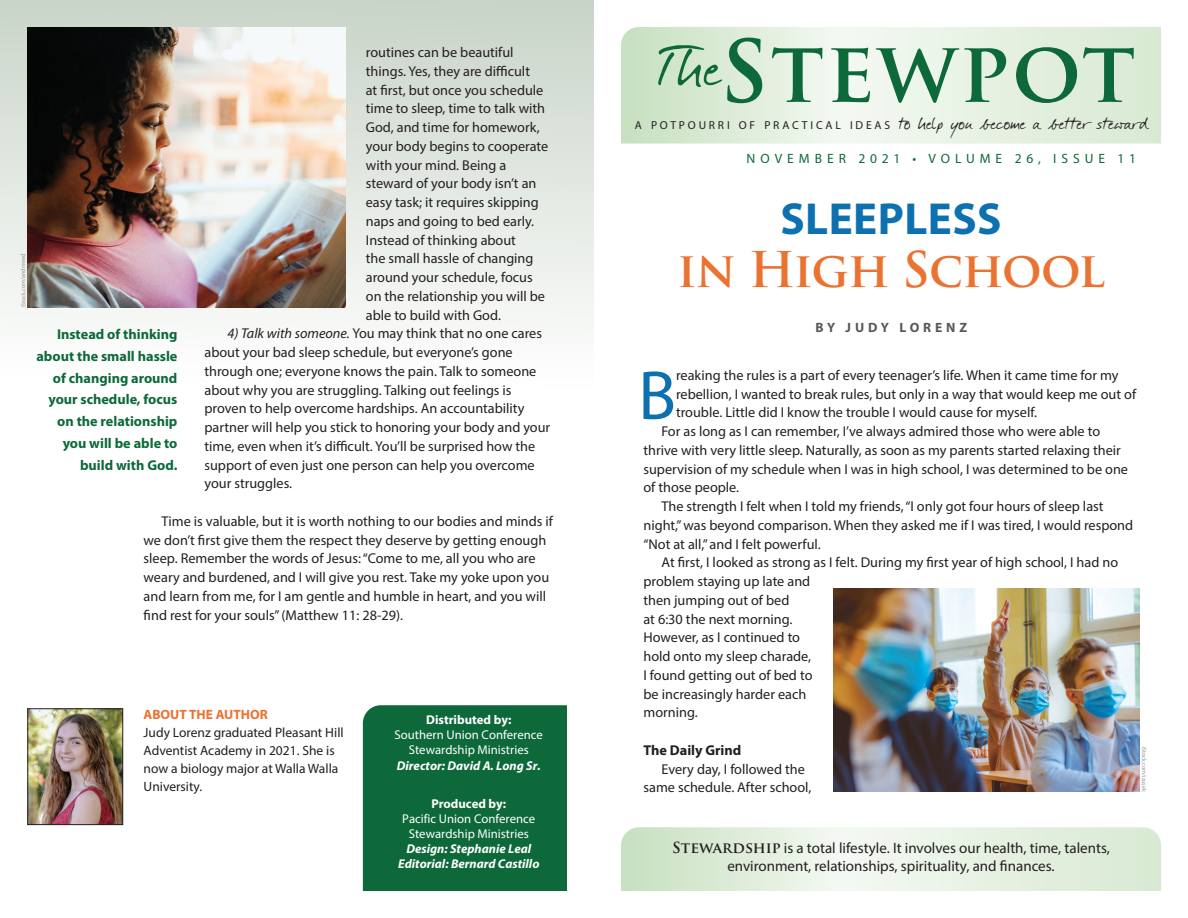
<style>
.page{position:relative;width:1188px;height:918px;background:#fff}
.page>*{position:absolute;margin:0;border:0;box-sizing:border-box;transform-origin:0 0}
.t1{font:700 83.7px "Trajan Pro";letter-spacing:.03em;color:#0d6939}
.t2{font:69.9px "Myriad Pro";color:#0d70b0}
.t3{font:700 48px "Trajan Pro";letter-spacing:-.02em;color:#ea7332}
.t4{font:700 45px "Myriad Pro";letter-spacing:.01em;color:#0d70b0}
.t5{font:21px "Darkwoman";letter-spacing:.03em;color:#231f20}
.t6{font:15px/18px "Myriad Pro";color:#231f20;text-align:center}
.t7{font:14.25px/18.8px "Myriad Pro";color:#231f20}
.t8{font:700 14.25px/21.8px "Myriad Pro";color:#0d6939;text-align:right}
.t9{font:700 14.25px "Myriad Pro";color:#231f20}
.t10{font:13.5px/18px "Myriad Pro";color:#231f20}
.t11{font:13.5px "Myriad Pro";letter-spacing:.37em;color:#0d6939}
.t12{font:700 13.5px "Myriad Pro";color:#ea7332}
.t13{font:700 13.5px "Myriad Pro";letter-spacing:.29em;color:#57585a}
.t14{font:12.75px/15.1px "Myriad Pro";color:#fff;text-align:center}
.t15{font:italic 700 12.75px/15.1px "Myriad Pro";color:#fff;text-align:center}
.t16{font:700 12.75px "Myriad Pro";color:#fff}
.t17{font:6px "Myriad Pro";letter-spacing:-.005em;color:#939598}
.s1{font-style:italic}
.s2{font-family:"Myriad Pro";font-size:11.55px}
.s3{font-family:"Trajan Pro";font-weight:700}
</style>
<div class="page">
<div style="left:0;top:0;width:594px;height:467px;background:linear-gradient(to bottom,#cad5c9,#fff)"></div>
<svg style="left:621px;top:827px;width:540px;height:64px;background:#e2efde"></svg>
<svg style="left:621px;top:27px;width:540px;height:117px;background:#e2eede"></svg>
<div style="left:363px;top:705px;width:204px;height:186px;background:#0d6939"></div>
<img style="left:30px;top:711px;width:91px;height:112px">
<div style="left:28px;top:709px;width:95px;height:116px;border:1px solid #231f20"></div>
<img style="left:834px;top:589px;width:305px;height:203px">
<img style="left:28px;top:27px;width:318px;height:281px">
<p class="t17" style="left:20px;top:307px;width:56px;rotate:-90deg">iStock.com/andreswd</p>
<p class="t7" style="left:366px;top:43px;width:184px">routines can be beautiful things. Yes, they are difficult<br>at first, but once you schedule time to sleep, time to talk with<br>God, and time for homework, your body begins to cooperate with your mind. Being a steward of your body isn’t an easy task; it requires skipping naps and going to bed early.<br>Instead of thinking about<br>the small hassle of changing around your schedule, focus on the relationship you will be able to build with God.</p>
<p class="t7" style="left:204px;top:324px;width:347px;text-indent:23px"><span class="s1">4) Talk with someone.</span> You may think that no one cares about your bad sleep schedule, but everyone’s gone through one; everyone knows the pain. Talk to someone about why you are struggling. Talking out feelings is proven to help overcome hardships. An accountability partner will help you stick to honoring your body and your time, even when it’s difficult. You’ll be surprised how the support of even just one person can help you overcome your struggles.</p>
<p class="t7" style="left:144px;top:512px;width:411px;text-indent:18px">Time is valuable, but it is worth nothing to our bodies and minds if we don’t first give them the respect they deserve by getting enough sleep. Remember the words of Jesus: “Come to me, all you who are weary and burdened, and I will give you rest. Take my yoke upon you and learn from me, for I am gentle and humble in heart, and you will find rest for your souls” (Matthew 11: 28-29).</p>
<p class="t8" style="left:36px;top:323px;width:143px">Instead of thinking about the small hassle of changing around your schedule, focus on the relationship you will be able to build with God.</p>
<p class="t12" style="left:144px;top:706px;width:126px">ABOUT THE AUTHOR</p>
<p class="t10" style="left:144px;top:724px;width:202px">Judy Lorenz graduated Pleasant Hill<br>Adventist Academy in 2021. She is now a biology major at Walla Walla<br>University.</p>
<p class="t16" style="left:426px;top:711px;width:87px">Distributed by:</p>
<p class="t14" style="left:395px;top:727px;width:150px">Southern Union Conference<br>Stewardship Ministries</p>
<p class="t15" style="left:397px;top:757px;width:145px">Director: David A. Long Sr.</p>
<p class="t16" style="left:431px;top:795px;width:76px">Produced by:</p>
<p class="t14" style="left:402px;top:811px;width:135px">Pacific Union Conference<br>Stewardship Ministries</p>
<p class="t15" style="left:398px;top:841px;width:143px">Design: Stephanie Leal<br>Editorial: Bernard Castillo</p>
<h1 class="t1" style="left:658px;top:19px;width:479px"><sup>The</sup>Stewpot</h1>
<h3 class="t5" style="left:635px;top:109px;width:514px"><span class="s2">A POTPOURRI OF PRACTICAL IDEAS</span> to help you become a better steward</h3>
<p class="t11" style="left:747px;top:150px;width:391px">NOVEMBER 2021 • VOLUME 26, ISSUE 11</p>
<h3 class="t4" style="left:781px;top:190px;width:223px">SLEEPLESS</h3>
<h3 class="t3" style="left:677px;top:240px;width:429px">in High School</h3>
<p class="t13" style="left:816px;top:318px;width:153px">BY JUDY LORENZ</p>
<h2 class="t2" style="left:638px;top:352px;width:39px">B</h2>
<p class="t7" style="left:676px;top:366px;width:444px">reaking the rules is a part of every teenager’s life. When it came time for my</p>
<p class="t7" style="left:676px;top:384px;width:462px">rebellion, I wanted to break rules, but only in a way that would keep me out of</p>
<p class="t7" style="left:676px;top:403px;width:362px">trouble. Little did I know the trouble I would cause for myself.</p>
<p class="t7" style="left:661px;top:422px;width:440px">For as long as I can remember, I’ve always admired those who were able to</p>
<p class="t7" style="left:644px;top:441px;width:479px">thrive with very little sleep. Naturally, as soon as my parents started relaxing their</p>
<p class="t7" style="left:644px;top:459px;width:486px">supervision of my schedule when I was in high school, I was determined to be one</p>
<p class="t7" style="left:644px;top:478px;width:97px">of those people.</p>
<p class="t7" style="left:661px;top:497px;width:444px">The strength I felt when I told my friends, “I only got four hours of sleep last</p>
<p class="t7" style="left:644px;top:516px;width:491px">night,” was beyond comparison. When they asked me if I was tired, I would respond</p>
<p class="t7" style="left:644px;top:534px;width:179px">“Not at all,” and I felt powerful.</p>
<p class="t7" style="left:661px;top:553px;width:458px">At first, I looked as strong as I felt. During my first year of high school, I had no</p>
<p class="t7" style="left:644px;top:572px;width:168px">problem staying up late and</p>
<p class="t7" style="left:644px;top:591px;width:147px">then jumping out of bed</p>
<p class="t7" style="left:644px;top:609px;width:151px">at 6:30 the next morning.</p>
<p class="t7" style="left:644px;top:628px;width:158px">However, as I continued to</p>
<p class="t7" style="left:644px;top:647px;width:169px">hold onto my sleep charade,</p>
<p class="t7" style="left:644px;top:666px;width:170px">I found getting out of bed to</p>
<p class="t7" style="left:644px;top:684px;width:164px">be increasingly harder each</p>
<p class="t7" style="left:644px;top:703px;width:56px">morning.</p>
<p class="t9" style="left:644px;top:741px;width:99px">The Daily Grind</p>
<p class="t7" style="left:644px;top:759px;width:169px;text-indent:18px">Every day, I followed the same schedule. After school,</p>
<p class="t17" style="left:1148px;top:747px;width:46px;rotate:90deg">iStock.com/izusek</p>
<p class="t6" style="left:672px;top:838px;width:439px"><span class="s3">Stewardship</span> is a total lifestyle. It involves our health, time, talents, environment, relationships, spirituality, and finances.</p>
</div>
